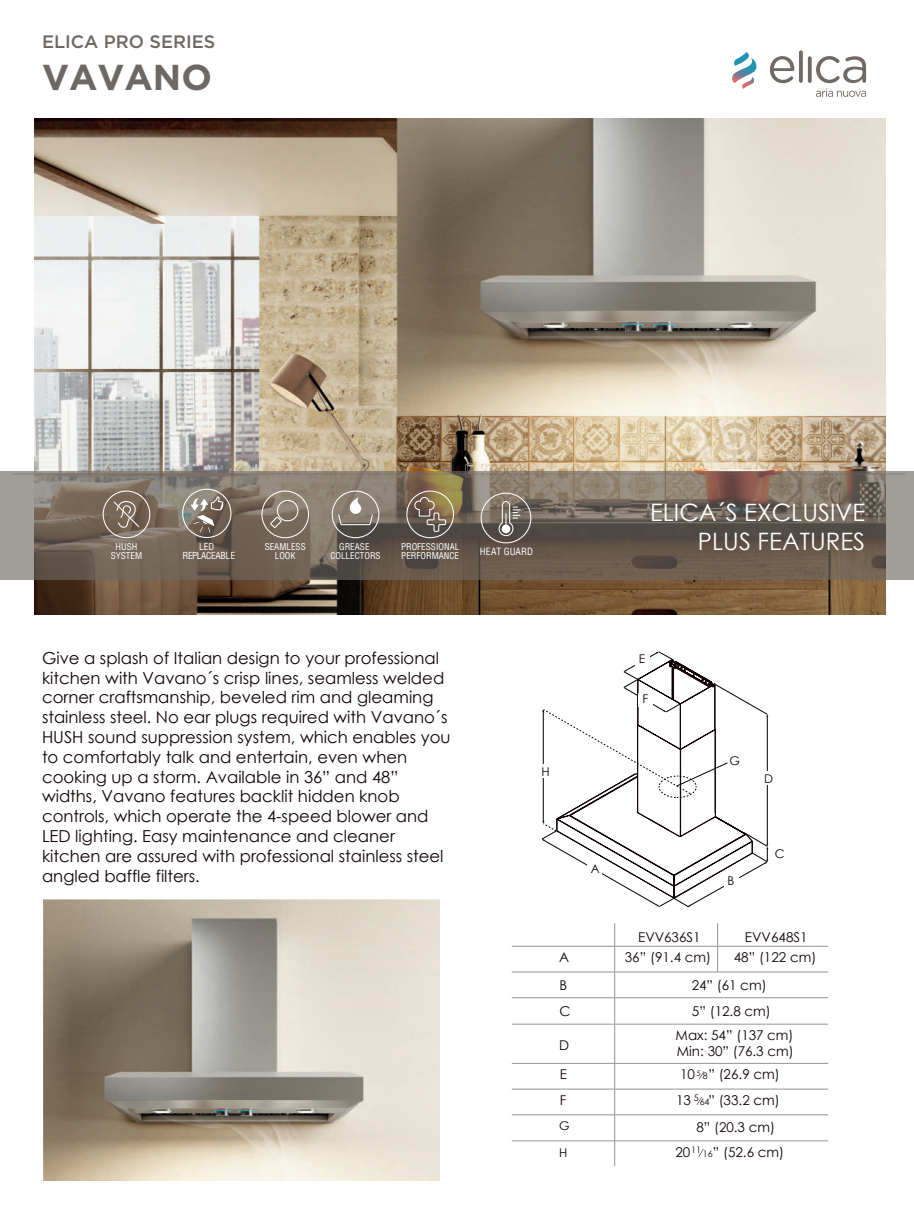
<style>
.page{position:relative;width:914px;height:1219px;background:#fff}
.page>*{position:absolute;margin:0;border:0;box-sizing:border-box;transform-origin:0 0}
.t1{font:700 36px "Gotham";color:#6e6864}
.t2{font:24px/28.8px "Century Gothic";color:#fff;text-align:right}
.t3{font:500 18px "Gotham";color:#6e6864}
.t4{font:16.5px/19.8px "Century Gothic";color:#120304}
.t5{font:13.5px/15.9px "Century Gothic";color:#120304}
.t6{font:12px "Century Gothic";color:#120304}
.t7{font:condensed 9.75px "Helvetica LT Std";color:#fff}
.t8{font:condensed 9.45px/9.4px "Helvetica LT Std";letter-spacing:-.035em;color:#fff;text-align:center}
.t9{font:condensed 9.15px/9.1px "Helvetica LT Std";color:#fff;text-align:center}
.t10{font:9px "Century Gothic";color:#120304}
.s1{font-size:9px}
</style>
<div class="page">
<img style="left:35px;top:118px;width:850px;height:496px">
<svg style="left:0;top:471px;width:914px;height:109px;background:#766a5e"></svg>
<hr style="left:512px;top:946px;width:103px;height:1px;background:#929499">
<hr style="left:615px;top:946px;width:102px;height:1px;background:#929499">
<hr style="left:717px;top:946px;width:111px;height:1px;background:#929499">
<hr style="left:512px;top:972px;width:103px;height:1px;background:#929499">
<hr style="left:615px;top:972px;width:102px;height:1px;background:#929499">
<hr style="left:717px;top:972px;width:111px;height:1px;background:#929499">
<hr style="left:512px;top:997px;width:103px;height:1px;background:#929499">
<hr style="left:615px;top:997px;width:102px;height:1px;background:#929499">
<svg style="left:614px;top:923px;width:1px;height:101px"></svg>
<hr style="left:717px;top:997px;width:111px;height:1px;background:#929499">
<hr style="left:512px;top:1024px;width:103px;height:1px;background:#929499">
<hr style="left:615px;top:1024px;width:102px;height:1px;background:#929499">
<hr style="left:614px;top:1024px;width:1px;height:39px;background:#929499">
<hr style="left:717px;top:1024px;width:111px;height:1px;background:#929499">
<hr style="left:512px;top:1063px;width:103px;height:1px;background:#929499">
<hr style="left:615px;top:1063px;width:102px;height:1px;background:#929499">
<hr style="left:717px;top:1063px;width:111px;height:1px;background:#929499">
<hr style="left:512px;top:1089px;width:103px;height:1px;background:#929499">
<hr style="left:615px;top:1089px;width:102px;height:1px;background:#929499">
<svg style="left:614px;top:1064px;width:1px;height:50px"></svg>
<hr style="left:717px;top:1089px;width:111px;height:1px;background:#929499">
<hr style="left:512px;top:1114px;width:103px;height:1px;background:#929499">
<hr style="left:615px;top:1114px;width:102px;height:1px;background:#929499">
<hr style="left:512px;top:1141px;width:316px;height:1px;background:#929499">
<hr style="left:614px;top:1115px;width:1px;height:51px;background:#929499">
<hr style="left:717px;top:1114px;width:111px;height:1px;background:#929499">
<svg style="left:717px;top:923px;width:1px;height:49px"></svg>
<svg style="left:699px;top:1071px;width:5px;height:8px"></svg>
<svg style="left:697px;top:1097px;width:5px;height:8px"></svg>
<div style="left:103px;top:491px;width:47px;height:47px;border:1px solid #fff;border-radius:50%"></div>
<svg style="left:113px;top:500px;width:27px;height:28px"></svg>
<div style="left:261px;top:491px;width:48px;height:47px;border:1px solid #fff;border-radius:50%"></div>
<svg style="left:269px;top:498px;width:31px;height:31px"></svg>
<div style="left:332px;top:491px;width:47px;height:47px;border:1px solid #fff;border-radius:50%"></div>
<svg style="left:337px;top:497px;width:37px;height:29px"></svg>
<div style="left:406px;top:491px;width:48px;height:47px;border:1px solid #fff;border-radius:50%"></div>
<svg style="left:414px;top:496px;width:33px;height:36px"></svg>
<div style="left:481px;top:493px;width:50px;height:50px;border:1px solid #fff;border-radius:50%"></div>
<svg style="left:498px;top:501px;width:22px;height:36px"></svg>
<div style="left:182px;top:489px;width:49px;height:49px;border:1px solid #fff;border-radius:50%"></div>
<svg style="left:191px;top:486px;width:33px;height:47px;background:#90867b"></svg>
<img style="left:43px;top:899px;width:397px;height:281px">
<svg style="left:770px;top:56px;width:24px;height:27px"></svg>
<svg style="left:799px;top:50px;width:4px;height:33px"></svg>
<svg style="left:808px;top:56px;width:4px;height:27px"></svg>
<svg style="left:816px;top:56px;width:50px;height:27px"></svg>
<svg style="left:732px;top:52px;width:25px;height:37px"></svg>
<svg style="left:816px;top:89px;width:50px;height:8px"></svg>
<svg style="left:542px;top:652px;width:226px;height:255px"></svg>
<hr style="left:543px;top:710px;width:1px;height:112px;background:#000001">
<div style="left:537px;top:764px;width:14px;height:13px;background:#fff"></div>
<svg style="left:698px;top:1149px;width:6px;height:8px"></svg>
<p class="t3" style="left:42px;top:30px;width:175px">ELICA PRO SERIES</p>
<h1 class="t1" style="left:42px;top:53px;width:171px">VAVANO</h1>
<p class="t9" style="left:111px;top:542px;width:33px">HUSH<br>SYSTEM</p>
<p class="t9" style="left:265px;top:542px;width:43px">SEAMLESS<br>LOOK</p>
<p class="t9" style="left:330px;top:542px;width:52px">GREASE<br>COLLECTORS</p>
<p class="t9" style="left:401px;top:542px;width:60px;text-align:left">PROFESSIONAL<br>PERFORMANCE</p>
<p class="t7" style="left:480px;top:546px;width:55px">HEAT GUARD</p>
<p class="t8" style="left:182px;top:542px;width:54px">LED<br>REPLACEABLE</p>
<h2 class="t2" style="left:650px;top:498px;width:217px">ELICA´S EXCLUSIVE<br>PLUS FEATURES</h2>
<p class="t4" style="left:42px;top:648px;width:410px">Give a splash of Italian design to your professional kitchen with Vavano´s crisp lines, seamless welded corner craftsmanship, beveled rim and gleaming stainless steel. No ear plugs required with Vavano´s HUSH sound suppression system, which enables you to comfortably talk and entertain, even when cooking up a storm. Available in 36” and 48” widths, Vavano features backlit hidden knob controls, which operate the 4-speed blower and LED lighting. Easy maintenance and cleaner kitchen are assured with professional stainless steel angled baffle filters.</p>
<p class="t6" style="left:541px;top:763px;width:10px">H</p>
<p class="t6" style="left:639px;top:651px;width:8px">E</p>
<p class="t6" style="left:642px;top:690px;width:7px">F</p>
<p class="t6" style="left:729px;top:753px;width:12px">G</p>
<p class="t6" style="left:764px;top:770px;width:10px">D</p>
<p class="t6" style="left:591px;top:860px;width:10px">A</p>
<p class="t5" style="left:638px;top:929px;width:64px">EVV636S1</p>
<p class="t6" style="left:728px;top:872px;width:8px">B</p>
<p class="t6" style="left:775px;top:845px;width:11px">C</p>
<p class="t5" style="left:745px;top:929px;width:64px">EVV648S1</p>
<p class="t5" style="left:559px;top:949px;width:11px">A</p>
<p class="t5" style="left:625px;top:949px;width:88px">36” (91.4 cm)</p>
<p class="t5" style="left:734px;top:949px;width:84px">48” (122 cm)</p>
<p class="t5" style="left:559px;top:977px;width:9px">B</p>
<p class="t5" style="left:692px;top:977px;width:76px">24” (61 cm)</p>
<p class="t5" style="left:559px;top:1003px;width:12px">C</p>
<p class="t5" style="left:692px;top:1003px;width:80px">5” (12.8 cm)</p>
<p class="t5" style="left:559px;top:1037px;width:12px">D</p>
<p class="t5" style="left:676px;top:1027px;width:120px">Max: 54” (137 cm)<br>Min: 30” (76.3 cm)</p>
<p class="t5" style="left:560px;top:1066px;width:9px">E</p>
<p class="t5" style="left:680px;top:1066px;width:101px">10 <sup>5</sup> <span class="s1">8</span>” (26.9 cm)</p>
<p class="t5" style="left:560px;top:1092px;width:8px">F</p>
<p class="t5" style="left:676px;top:1092px;width:105px">13 <sup>5</sup><span class="s1">64</span>” (33.2 cm)</p>
<p class="t6" style="left:559px;top:1118px;width:12px">G</p>
<p class="t6" style="left:559px;top:1144px;width:10px">H</p>
<p class="t5" style="left:696px;top:1119px;width:80px">8” (20.3 cm)</p>
<p class="t5" style="left:675px;top:1144px;width:16px">20</p>
<p class="t5" style="left:713px;top:1144px;width:73px">” (52.6 cm)</p>
<p class="t10" style="left:691px;top:1145px;width:23px">11 16</p>
</div>
